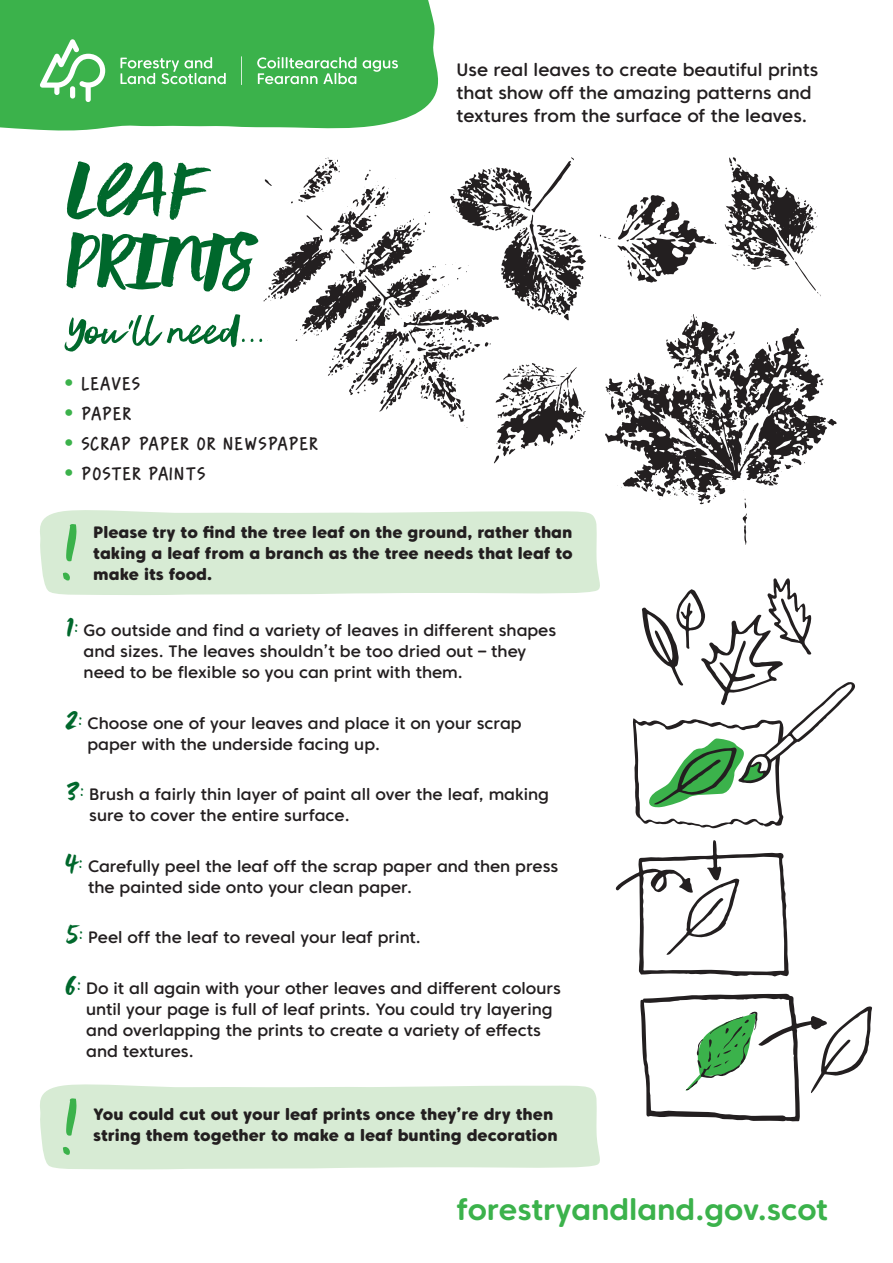
<style>
.page{position:relative;width:893px;height:1263px;background:#fff}
.page>*{position:absolute;margin:0;border:0;box-sizing:border-box;transform-origin:0 0}
.t1{font:97.5px "Instaquote Moonlit Boardwalk";color:#3bb24b}
.t2{font:90px/70.5px "Instaquote Moonlit Boardwalk";letter-spacing:-.05em;color:#00682c}
.t3{font:51px "Instaquote Moonlit Boardwalk";letter-spacing:-.04em;color:#00682c}
.spotter_names{font:39px "Instaquote Hummingbird";color:#231f20}
.t4{font:700 30px "Core Sans CR 65";color:#3bb24b}
.t5{font:500 18px/23.2px "Core Sans CR 55";color:#231f20}
.badger_question{font:500 16.5px/21px "Core Sans CR 55";color:#231f20}
.badger_question-2{font:800 16.5px/21px "Core Sans CR 85";color:#231f20}
.s1{font-family:"Core Sans CR 55";font-weight:500;font-size:25.5px;color:#3bb24b}
.s2{font-family:"Instaquote Moonlit Boardwalk";font-weight:400;font-size:36px;color:#00682c}
</style>
<div class="page">
<div style="left:40px;top:1084px;width:560px;height:86px;background:#d7ebd4"></div>
<div style="left:40px;top:510px;width:560px;height:85px;background:#d7ebd4"></div>
<svg style="left:605px;top:314px;width:232px;height:231px"></svg>
<svg style="left:600px;top:195px;width:116px;height:88px"></svg>
<svg style="left:263px;top:157px;width:231px;height:271px"></svg>
<svg style="left:725px;top:157px;width:96px;height:139px"></svg>
<svg style="left:450px;top:157px;width:136px;height:163px"></svg>
<svg style="left:494px;top:363px;width:92px;height:100px"></svg>
<svg style="left:616px;top:840px;width:173px;height:136px"></svg>
<svg style="left:640px;top:994px;width:232px;height:127px"></svg>
<svg style="left:633px;top:578px;width:222px;height:250px"></svg>
<div style="left:0;top:0;width:438px;height:131px;background:#3bb24b"></div>
<svg style="left:120px;top:57px;width:106px;height:27px"></svg>
<svg style="left:363px;top:60px;width:35px;height:12px"></svg>
<svg style="left:257px;top:57px;width:99px;height:27px"></svg>
<svg style="left:40px;top:39px;width:65px;height:63px"></svg>
<svg style="left:241px;top:56px;width:1px;height:29px"></svg>
<p class="t2" style="left:64px;top:162px;width:195px">LEAF<br>PRINTS</p>
<p class="t3" style="left:63px;top:308px;width:206px">You'll need...</p>
<p class="spotter_names" style="left:64px;top:359px;width:79px"><span class="s1">•</span> LEAVES</p>
<p class="spotter_names" style="left:64px;top:389px;width:69px"><span class="s1">•</span> PAPER</p>
<p class="spotter_names" style="left:64px;top:419px;width:256px"><span class="s1">•</span> SCRAP PAPER OR NEWSPAPER</p>
<p class="spotter_names" style="left:64px;top:449px;width:144px"><span class="s1">•</span> POSTER PAINTS</p>
<p class="t5" style="left:456px;top:58px;width:363px">Use real leaves to create beautiful prints that show off the amazing patterns and textures from the surface of the leaves.</p>
<h1 class="t1" style="left:55px;top:513px;width:27px">!</h1>
<p class="badger_question-2" style="left:93px;top:522px;width:481px;text-align:justify">Please try to find the tree leaf on the ground, rather than taking a leaf from a branch as the tree needs that leaf to make its food.</p>
<p class="badger_question" style="left:84px;top:620px;width:474px;text-indent:-18px"><span class="s2">1:</span> Go outside and find a variety of leaves in different shapes and sizes. The leaves shouldn’t be too dried out – they need to be flexible so you can print with them.</p>
<p class="badger_question" style="left:87px;top:712px;width:436px;text-indent:-22px"><span class="s2">2:</span> Choose one of your leaves and place it on your scrap paper with the underside facing up.</p>
<p class="badger_question" style="left:89px;top:784px;width:461px;text-indent:-24px"><span class="s2">3:</span> Brush a fairly thin layer of paint all over the leaf, making sure to cover the entire surface.</p>
<p class="badger_question" style="left:88px;top:855px;width:472px;text-indent:-23px"><span class="s2">4:</span> Carefully peel the leaf off the scrap paper and then press the painted side onto your clean paper.</p>
<p class="badger_question" style="left:65px;top:927px;width:357px"><span class="s2">5:</span> Peel off the leaf to reveal your leaf print.</p>
<p class="badger_question" style="left:86px;top:977px;width:476px;text-indent:-21px"><span class="s2">6:</span> Do it all again with your other leaves and different colours until your page is full of leaf prints. You could try layering and overlapping the prints to create a variety of effects and textures.</p>
<h1 class="t1" style="left:55px;top:1088px;width:27px">!</h1>
<p class="badger_question-2" style="left:93px;top:1104px;width:466px">You could cut out your leaf prints once they’re dry then string them together to make a leaf bunting decoration</p>
<h3 class="t4" style="left:456px;top:1191px;width:373px">forestryandland.gov.scot</h3>
</div>
